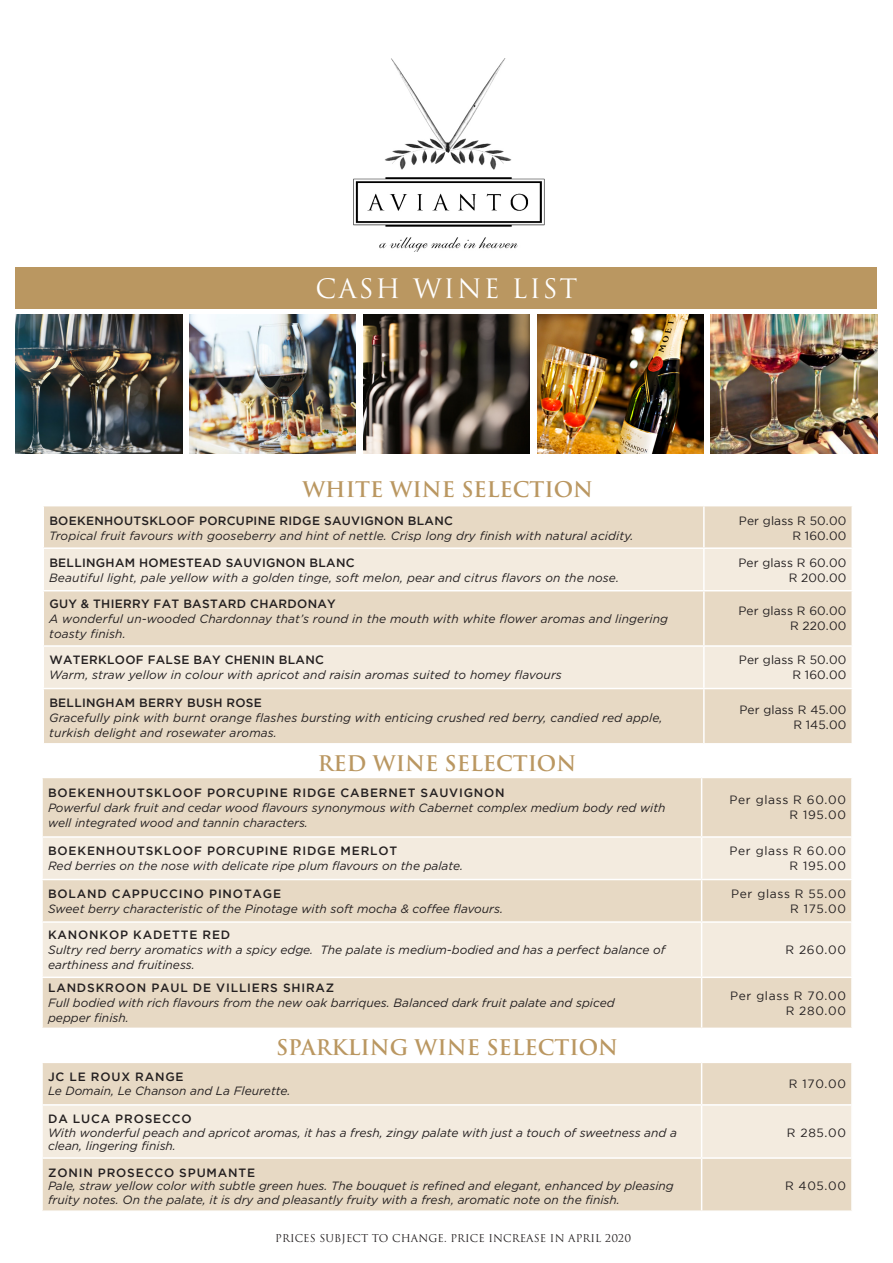
<style>
.page{position:relative;width:893px;height:1263px;background:#fff}
.page>*{position:absolute;margin:0;border:0;box-sizing:border-box;transform-origin:0 0}
.t1{font:26.1px "Trajan";letter-spacing:.075em;color:#fff}
.t2{font:700 21px "Trajan";color:#ba9761}
.t3{font:italic 12px/15px "Gotham";color:#231f20}
.t4{font:500 12px "Gotham";letter-spacing:.07em;color:#231f20}
.t5{font:500 12px "Gotham";letter-spacing:.025em;color:#231f20}
.t6{font:12px "Gotham";letter-spacing:.055em;color:#231f20}
.t7{font:12px "Gotham";letter-spacing:.01em;color:#231f20}
.t8{font:10.5px "Trajan";letter-spacing:.01em;color:#231f20}
</style>
<div class="page">
<div style="left:44px;top:506px;width:807px;height:237px;background:#e7d9c4"></div>
<svg style="left:44px;top:549px;width:807px;height:139px;background:#eee4d4"></svg>
<hr style="left:43px;top:547px;width:661px;height:2px;background:#fff">
<hr style="left:703px;top:591px;width:2px;height:54px;background:#fff">
<hr style="left:43px;top:688px;width:661px;height:1px;background:#fff">
<hr style="left:703px;top:506px;width:2px;height:41px;background:#fff">
<hr style="left:704px;top:547px;width:149px;height:2px;background:#fff">
<hr style="left:703px;top:549px;width:2px;height:41px;background:#fff">
<hr style="left:704px;top:688px;width:149px;height:1px;background:#fff">
<hr style="left:703px;top:689px;width:2px;height:54px;background:#fff">
<hr style="left:43px;top:645px;width:661px;height:2px;background:#fff">
<hr style="left:704px;top:645px;width:149px;height:2px;background:#fff">
<hr style="left:703px;top:647px;width:2px;height:41px;background:#fff">
<hr style="left:43px;top:590px;width:661px;height:1px;background:#fff">
<hr style="left:704px;top:590px;width:149px;height:1px;background:#fff">
<div style="left:43px;top:778px;width:808px;height:249px;background:#e7d9c4"></div>
<svg style="left:43px;top:838px;width:808px;height:138px;background:#efe5d6"></svg>
<hr style="left:701px;top:778px;width:1px;height:58px;background:#fff">
<hr style="left:41px;top:879px;width:661px;height:1px;background:#fff">
<hr style="left:702px;top:879px;width:151px;height:1px;background:#fff">
<hr style="left:701px;top:880px;width:1px;height:41px;background:#fff">
<hr style="left:701px;top:978px;width:1px;height:49px;background:#fff">
<hr style="left:41px;top:921px;width:661px;height:2px;background:#fff">
<hr style="left:41px;top:976px;width:661px;height:2px;background:#fff">
<hr style="left:702px;top:921px;width:151px;height:2px;background:#fff">
<hr style="left:701px;top:923px;width:1px;height:53px;background:#fff">
<hr style="left:702px;top:976px;width:151px;height:2px;background:#fff">
<hr style="left:41px;top:836px;width:661px;height:2px;background:#fff">
<hr style="left:702px;top:836px;width:151px;height:2px;background:#fff">
<hr style="left:701px;top:838px;width:1px;height:41px;background:#fff">
<div style="left:43px;top:1063px;width:808px;height:147px;background:#e7d9c4"></div>
<div style="left:43px;top:1106px;width:808px;height:51px;background:#f3ebdf"></div>
<hr style="left:41px;top:1104px;width:661px;height:2px;background:#fff">
<hr style="left:702px;top:1104px;width:151px;height:2px;background:#fff">
<hr style="left:701px;top:1106px;width:1px;height:51px;background:#fff">
<hr style="left:41px;top:1157px;width:661px;height:2px;background:#fff">
<hr style="left:702px;top:1157px;width:151px;height:2px;background:#fff">
<hr style="left:701px;top:1159px;width:1px;height:51px;background:#fff">
<hr style="left:701px;top:1063px;width:1px;height:41px;background:#fff">
<img style="left:189px;top:314px;width:167px;height:140px">
<img style="left:537px;top:314px;width:166px;height:140px">
<img style="left:711px;top:314px;width:166px;height:140px">
<img style="left:16px;top:314px;width:166px;height:140px">
<img style="left:363px;top:314px;width:167px;height:140px">
<img style="left:353px;top:58px;width:192px;height:194px">
<div style="left:16px;top:267px;width:861px;height:41px;background:#ba9761"></div>
<p class="t1" style="left:315px;top:272px;width:264px">CASH WINE LIST</p>
<p class="t2" style="left:302px;top:476px;width:292px">WHITE WINE SELECTION</p>
<p class="t5" style="left:49px;top:514px;width:405px">BOEKENHOUTSKLOOF PORCUPINE RIDGE SAUVIGNON BLANC</p>
<p class="t3" style="left:49px;top:528px;width:586px">Tropical fruit favours with gooseberry and hint of nettle. Crisp long dry finish with natural acidity.</p>
<p class="t5" style="left:49px;top:556px;width:307px">BELLINGHAM HOMESTEAD SAUVIGNON BLANC</p>
<p class="t3" style="left:49px;top:571px;width:571px">Beautiful light, pale yellow with a golden tinge, soft melon, pear and citrus flavors on the nose.</p>
<p class="t5" style="left:49px;top:597px;width:288px">GUY &amp; THIERRY FAT BASTARD CHARDONAY</p>
<p class="t3" style="left:49px;top:611px;width:620px">A wonderful un-wooded Chardonnay that’s round in the mouth with white flower aromas and lingering toasty finish.</p>
<p class="t5" style="left:49px;top:653px;width:276px">WATERKLOOF FALSE BAY CHENIN BLANC</p>
<p class="t3" style="left:49px;top:667px;width:514px">Warm, straw yellow in colour with apricot and raisin aromas suited to homey flavours</p>
<p class="t5" style="left:49px;top:695px;width:214px">BELLINGHAM BERRY BUSH ROSE</p>
<p class="t3" style="left:49px;top:710px;width:615px">Gracefully pink with burnt orange flashes bursting with enticing crushed red berry, candied red apple, turkish delight and rosewater aromas.</p>
<p class="t2" style="left:318px;top:750px;width:260px">RED WINE SELECTION</p>
<p class="t4" style="left:48px;top:785px;width:458px">BOEKENHOUTSKLOOF PORCUPINE RIDGE CABERNET SAUVIGNON</p>
<p class="t3" style="left:48px;top:800px;width:619px">Powerful dark fruit and cedar wood flavours synonymous with Cabernet complex medium body red with well integrated wood and tannin characters.</p>
<p class="t4" style="left:48px;top:844px;width:351px">BOEKENHOUTSKLOOF PORCUPINE RIDGE MERLOT</p>
<p class="t3" style="left:48px;top:858px;width:417px">Red berries on the nose with delicate ripe plum flavours on the palate.</p>
<p class="t4" style="left:48px;top:886px;width:235px">BOLAND CAPPUCCINO PINOTAGE</p>
<p class="t3" style="left:48px;top:901px;width:457px">Sweet berry characteristic of the Pinotage with soft mocha &amp; coffee flavours.</p>
<p class="t7" style="left:739px;top:514px;width:109px">Per glass R 50.00</p>
<p class="t6" style="left:792px;top:529px;width:55px">R 160.00</p>
<p class="t7" style="left:738px;top:556px;width:109px">Per glass R 60.00</p>
<p class="t6" style="left:789px;top:571px;width:59px">R 200.00</p>
<p class="t7" style="left:738px;top:604px;width:109px">Per glass R 60.00</p>
<p class="t6" style="left:790px;top:619px;width:58px">R 220.00</p>
<p class="t7" style="left:739px;top:653px;width:109px">Per glass R 50.00</p>
<p class="t6" style="left:792px;top:668px;width:55px">R 160.00</p>
<p class="t7" style="left:739px;top:703px;width:108px">Per glass R 45.00</p>
<p class="t6" style="left:793px;top:718px;width:54px">R 145.00</p>
<p class="t6" style="left:729px;top:793px;width:118px">Per glass R 60.00</p>
<p class="t6" style="left:790px;top:808px;width:58px">R 195.00</p>
<p class="t6" style="left:729px;top:844px;width:118px">Per glass R 60.00</p>
<p class="t6" style="left:790px;top:859px;width:58px">R 195.00</p>
<p class="t6" style="left:731px;top:887px;width:116px">Per glass R 55.00</p>
<p class="t6" style="left:790px;top:902px;width:57px">R 175.00</p>
<p class="t4" style="left:48px;top:928px;width:184px">KANONKOP KADETTE RED</p>
<p class="t3" style="left:48px;top:942px;width:619px">Sultry red berry aromatics with a spicy edge. The palate is medium-bodied and has a perfect balance of earthiness and fruitiness.</p>
<p class="t6" style="left:785px;top:943px;width:62px">R 260.00</p>
<p class="t4" style="left:48px;top:981px;width:288px">LANDSKROON PAUL DE VILLIERS SHIRAZ</p>
<p class="t3" style="left:48px;top:995px;width:568px">Full bodied with rich flavours from the new oak barriques. Balanced dark fruit palate and spiced pepper finish.</p>
<p class="t6" style="left:730px;top:989px;width:117px">Per glass R 70.00</p>
<p class="t6" style="left:786px;top:1004px;width:62px">R 280.00</p>
<p class="t2" style="left:276px;top:1035px;width:343px">SPARKLING WINE SELECTION</p>
<p class="t4" style="left:48px;top:1070px;width:137px">JC LE ROUX RANGE</p>
<p class="t3" style="left:48px;top:1083px;width:244px">Le Domain, Le Chanson and La Fleurette.</p>
<p class="t6" style="left:789px;top:1077px;width:59px">R 170.00</p>
<p class="t4" style="left:48px;top:1112px;width:145px">DA LUCA PROSECCO</p>
<p class="t3" style="left:48px;top:1126px;width:630px;line-height:13.5px">With wonderful peach and apricot aromas, it has a fresh, zingy palate with just a touch of sweetness and a clean, lingering finish.</p>
<p class="t6" style="left:787px;top:1126px;width:61px">R 285.00</p>
<p class="t4" style="left:48px;top:1165px;width:208px">ZONIN PROSECCO SPUMANTE</p>
<p class="t3" style="left:48px;top:1179px;width:627px;line-height:13.5px">Pale, straw yellow color with subtle green hues. The bouquet is refined and elegant, enhanced by pleasing fruity notes. On the palate, it is dry and pleasantly fruity with a fresh, aromatic note on the finish.</p>
<p class="t6" style="left:785px;top:1179px;width:62px">R 405.00</p>
<p class="t8" style="left:275px;top:1232px;width:358px">PRICES SUBJECT TO CHANGE. PRICE INCREASE IN APRIL 2020</p>
</div>
